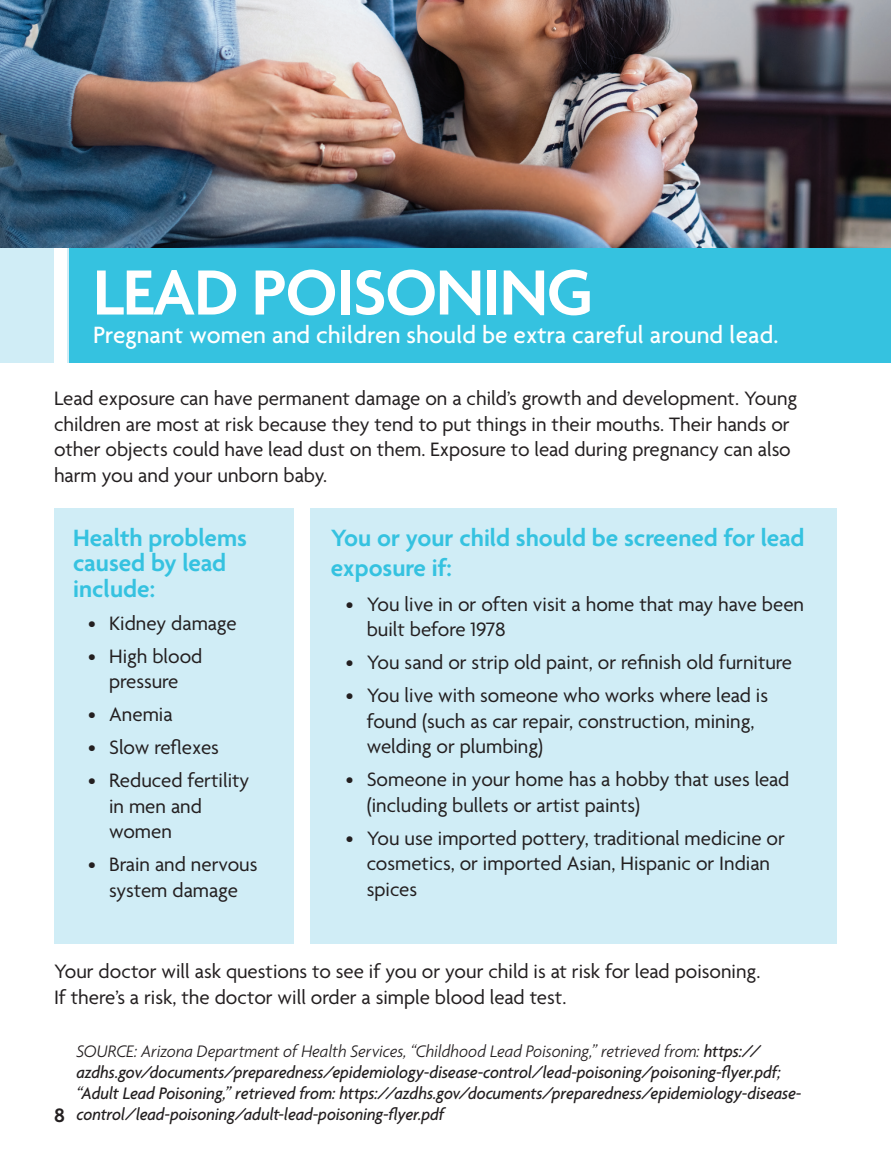
<style>
.page{position:relative;width:891px;height:1161px;background:#fff}
.page>*{position:absolute;margin:0;border:0;box-sizing:border-box;transform-origin:0 0}
.Head_Bold{font:600 69px "Agenda";letter-spacing:-.02em;color:#fff}
.t1{font:600 25.5px/25.5px "Agenda";color:#35c2e0}
.Head_Bold-2{font:500 25.5px "Agenda";color:#fff}
.t2{font:21px/25.5px "Agenda";color:#231f20}
.t3{font:600 21px "Agenda";color:#231f20}
.Source{font:italic 500 18px/21px "Agenda";letter-spacing:-.01em;color:#231f20;scale:.95 1}
.s1{font-weight:300}
</style>
<div class="page">
<img style="left:0;top:0;width:891px;height:249px">
<div style="left:54px;top:508px;width:240px;height:436px;background:#d0edf6"></div>
<div style="left:310px;top:508px;width:527px;height:436px;background:#d0edf6"></div>
<div style="left:60px;top:249px;width:831px;height:114px;background:#35c2e0"></div>
<div style="left:0;top:249px;width:68px;height:114px;background:#d0edf6"></div>
<div style="left:55px;top:249px;width:12px;height:114px;background:#fff"></div>
<p class="Head_Bold" style="left:93px;top:255px;width:502px">LEAD POISONING</p>
<p class="Head_Bold-2" style="left:93px;top:319px;width:687px">Pregnant women and children should be extra careful around lead.</p>
<p class="t2" style="left:54px;top:387px;width:745px">Lead exposure can have permanent damage on a child’s growth and development. Young children are most at risk because they tend to put things in their mouths. Their hands or other objects could have lead dust on them. Exposure to lead during pregnancy can also harm you and your unborn baby.</p>
<p class="t1" style="left:73px;top:527px;width:175px">Health problems caused by lead include:</p>
<p class="t2" style="left:88px;top:612px;width:150px">• Kidney damage</p>
<p class="t2" style="left:88px;top:645px;width:116px;text-align:center">• High blood pressure</p>
<p class="t2" style="left:88px;top:703px;width:86px">• Anemia</p>
<p class="t2" style="left:88px;top:736px;width:132px">• Slow reflexes</p>
<p class="t2" style="left:109px;top:769px;width:142px;text-indent:-21px">• Reduced fertility in men and women</p>
<p class="t2" style="left:88px;top:853px;width:171px;text-align:center">• Brain and nervous system damage</p>
<p class="t1" style="left:331px;top:524px;width:475px;line-height:30.6px">You or your child should be screened for lead exposure if:</p>
<p class="t2" style="left:367px;top:593px;width:439px;text-indent:-21px">• You live in or often visit a home that may have been built before 1978</p>
<p class="t2" style="left:346px;top:651px;width:448px">• You sand or strip old paint, or refinish old furniture</p>
<p class="t2" style="left:367px;top:684px;width:403px;text-indent:-21px">• You live with someone who works where lead is found (such as car repair, construction, mining, welding or plumbing)</p>
<p class="t2" style="left:367px;top:768px;width:424px;text-indent:-21px">• Someone in your home has a hobby that uses lead (including bullets or artist paints)</p>
<p class="t2" style="left:367px;top:827px;width:420px;text-indent:-21px">• You use imported pottery, traditional medicine or cosmetics, or imported Asian, Hispanic or Indian spices</p>
<p class="t2" style="left:54px;top:960px;width:708px">Your doctor will ask questions to see if you or your child is at risk for lead poisoning.<br>If there’s a risk, the doctor will order a simple blood lead test.</p>
<p class="t3" style="left:54px;top:1104px;width:12px">8</p>
<p class="Source" style="left:76px;top:1040px;width:765px"><span class="s1">SOURCE: Arizona Department of Health Services, “Childhood Lead Poisoning,” retrieved from:</span> https:// azdhs.gov/documents/preparedness/epidemiology-disease-control/lead-poisoning/poisoning-flyer.pdf; “Adult Lead Poisoning,” retrieved from: https://azdhs.gov/documents/preparedness/epidemiology-disease&shy;control/lead-poisoning/adult-lead-poisoning-flyer.pdf</p>
</div>
